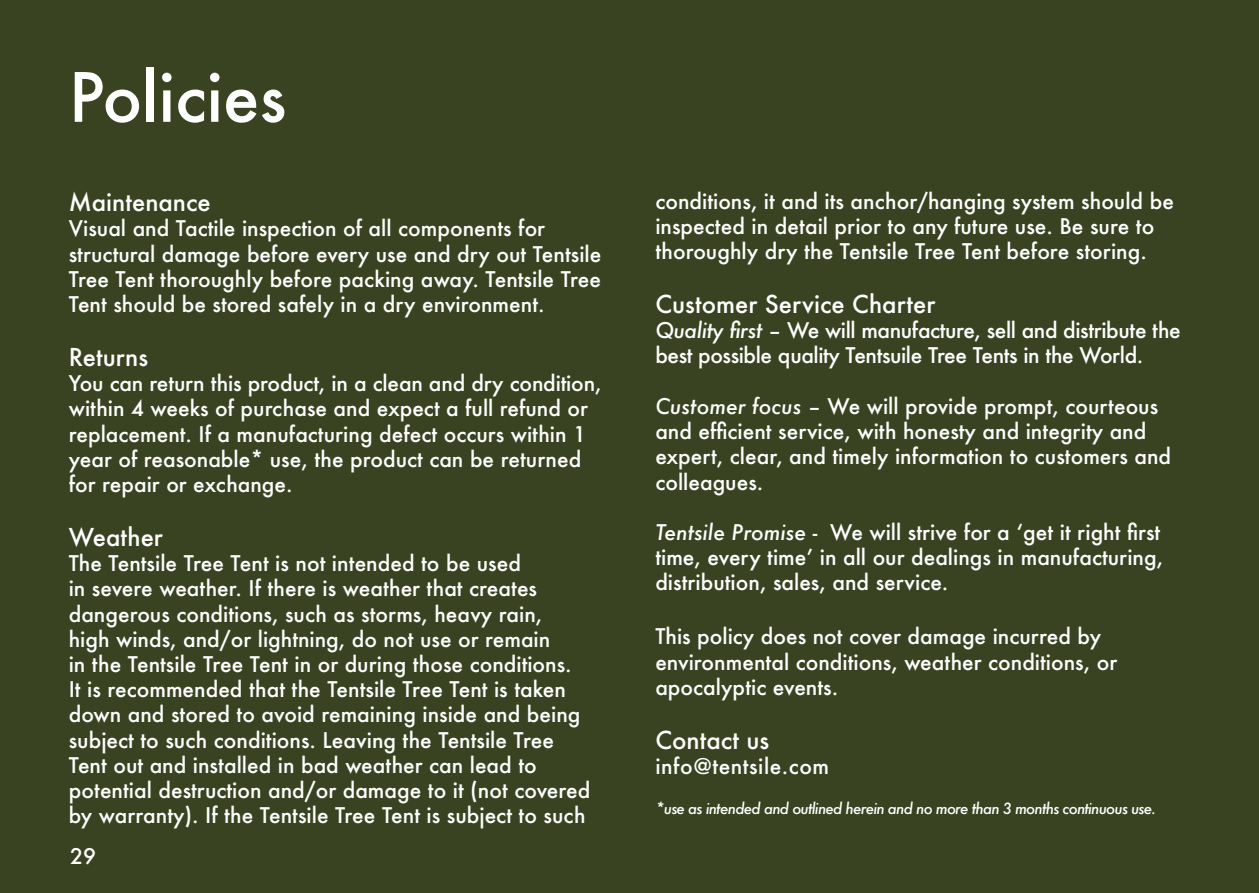
<style>
.page{position:relative;width:1259px;height:893px;background:#3a4321}
.page>*{position:absolute;margin:0;border:0;box-sizing:border-box;transform-origin:0 0}
.t1{font:500 66px "Futura";color:#fff}
.t2{font:500 24px "Futura";color:#fff}
.t3{font:500 21px/25.2px "Futura";color:#fff}
.t4{font:500 21px/25.2px "Futura";letter-spacing:-.02em;color:#fff}
.t5{font:500 21px "Futura";letter-spacing:.025em;color:#fff}
.t6{font:italic 500 15px "Futura";letter-spacing:-.05em;color:#fff}
.s1{font-style:italic}
</style>
<div class="page">
<h1 class="t1" style="left:69px;top:52px;width:219px">Policies</h1>
<p class="t2" style="left:69px;top:186px;width:144px">Maintenance</p>
<p class="t3" style="left:69px;top:216px;width:534px">Visual and Tactile inspection of all components for structural damage before every use and dry out Tentsile Tree Tent thoroughly before packing away. Tentsile Tree Tent should be stored safely in a dry environment.</p>
<p class="t2" style="left:69px;top:341px;width:81px">Returns</p>
<p class="t3" style="left:69px;top:370px;width:534px">You can return this product, in a clean and dry condition, within 4 weeks of purchase and expect a full refund or replacement. If a manufacturing defect occurs within 1 year of reasonable* use, the product can be returned for repair or exchange.</p>
<p class="t2" style="left:69px;top:521px;width:96px">Weather</p>
<p class="t3" style="left:69px;top:550px;width:523px">The Tentsile Tree Tent is not intended to be used<br>in severe weather. If there is weather that creates dangerous conditions, such as storms, heavy rain,<br>high winds, and/or lightning, do not use or remain<br>in the Tentsile Tree Tent in or during those conditions.<br>It is recommended that the Tentsile Tree Tent is taken down and stored to avoid remaining inside and being subject to such conditions. Leaving the Tentsile Tree Tent out and installed in bad weather can lead to potential destruction and/or damage to it (not covered by warranty). If the Tentsile Tree Tent is subject to such</p>
<p class="t3" style="left:70px;top:843px;width:27px">29</p>
<p class="t3" style="left:655px;top:188px;width:520px">conditions, it and its anchor/hanging system should be inspected in detail prior to any future use. Be sure to thoroughly dry the Tentsile Tree Tent before storing.</p>
<p class="t2" style="left:655px;top:288px;width:282px">Customer Service Charter</p>
<p class="t4" style="left:655px;top:318px;width:527px"><span class="s1">Quality first</span> – We will manufacture, sell and distribute the best possible quality Tentsuile Tree Tents in the World.</p>
<p class="t3" style="left:655px;top:393px;width:517px"><span class="s1">Customer focus</span> – We will provide prompt, courteous and efficient service, with honesty and integrity and expert, clear, and timely information to customers and colleagues.</p>
<p class="t3" style="left:655px;top:519px;width:509px"><span class="s1">Tentsile Promise</span> - We will strive for a ‘get it right first time, every time’ in all our dealings in manufacturing, distribution, sales, and service.</p>
<p class="t3" style="left:655px;top:624px;width:463px">This policy does not cover damage incurred by environmental conditions, weather conditions, or apocalyptic events.</p>
<p class="t2" style="left:655px;top:723px;width:115px">Contact us</p>
<p class="t5" style="left:655px;top:752px;width:175px">info@tentsile.com</p>
<p class="t6" style="left:655px;top:798px;width:502px">*use as intended and outlined herein and no more than 3 months continuous use.</p>
</div>
